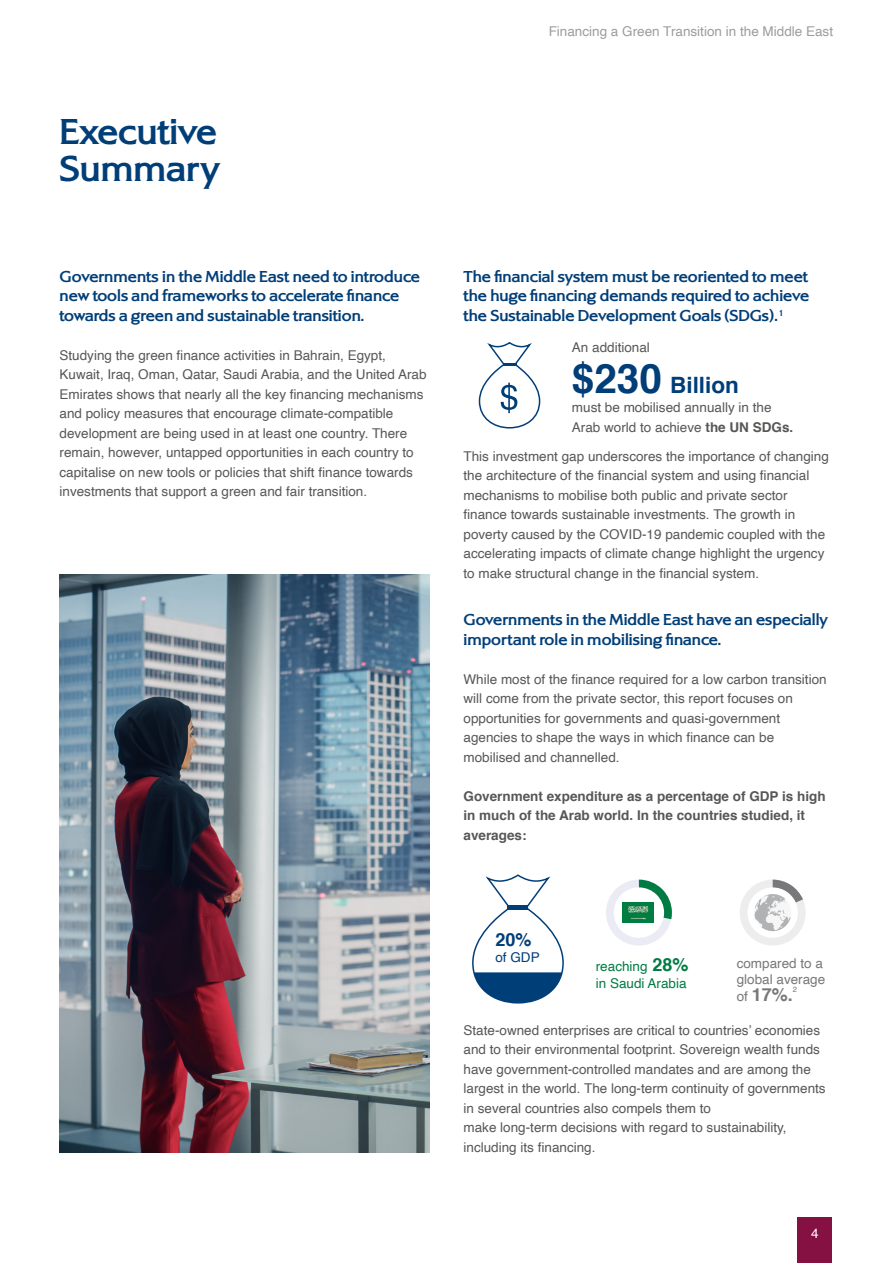
<style>
.page{position:relative;width:893px;height:1263px;background:#fff}
.page>*{position:absolute;margin:0;border:0;box-sizing:border-box;transform-origin:0 0}
.t1{font:700 37.5px/37.5px "Alexon RR";color:#003e78}
.t2{font:700 22.5px "Helvetica";color:#003e78}
.t3{font:700 18px "Helvetica";color:#78777a}
.t4{font:700 18px "Helvetica";color:#003e78}
.t5{font:700 16.5px/19.5px "Alexon RR";color:#003e78}
.t6{font:13.5px/19.5px "Helvetica";color:#575756}
.t7{font:700 13.5px/19.5px "Helvetica";color:#575756}
.t8{font:13.5px "Helvetica";color:#9d9d9c}
.t9{font:13.5px/16.5px "Helvetica";color:#007c42}
.t10{font:13.5px/16.5px "Helvetica";color:#78777a}
.t11{font:13.5px "Helvetica";color:#003e78}
.t12{font:13.5px "Helvetica";color:#fff}
.t13{font:7.5px "Helvetica";color:#78777a}
.s1{font-size:40.5px}
.s2{font-weight:700}
.s3{font-weight:700;font-size:18px}
.s4{font-weight:400;font-size:13.5px}
</style>
<div class="page">
<div style="left:798px;top:1217px;width:34px;height:46px;background:#841142"></div>
<svg style="left:472px;top:874px;width:92px;height:130px"></svg>
<hr style="left:508px;top:905px;width:20px;height:4px;background:#003e78">
<svg style="left:606px;top:879px;width:66px;height:66px"></svg>
<img style="left:623px;top:902px;width:30px;height:21px">
<svg style="left:740px;top:879px;width:66px;height:66px"></svg>
<svg style="left:478px;top:342px;width:63px;height:87px"></svg>
<img style="left:60px;top:575px;width:369px;height:577px">
<h1 class="t1" style="left:60px;top:113px;width:162px">Executive<br>Summary</h1>
<p class="t5" style="left:60px;top:266px;width:362px">Governments in the Middle East need to introduce new tools and frameworks to accelerate finance towards a green and sustainable transition.</p>
<p class="t6" style="left:60px;top:345px;width:368px">Studying the green finance activities in Bahrain, Egypt, Kuwait, Iraq, Oman, Qatar, Saudi Arabia, and the United Arab Emirates shows that nearly all the key financing mechanisms and policy measures that encourage climate-compatible development are being used in at least one country. There remain, however, untapped opportunities in each country to capitalise on new tools or policies that shift finance towards investments that support a green and fair transition.</p>
<p class="t8" style="left:549px;top:20px;width:286px">Financing a Green Transition in the Middle East</p>
<p class="t5" style="left:463px;top:266px;width:347px;text-align:justify">The financial system must be reoriented to meet the huge financing demands required to achieve the Sustainable Development Goals (SDGs).<sup>1</sup></p>
<p class="t6" style="left:572px;top:338px;width:80px">An additional</p>
<h2 class="t2" style="left:572px;top:366px;width:168px"><span class="s1">$230</span> Billion</h2>
<p class="t6" style="left:572px;top:398px;width:223px">must be mobilised annually in the<br>Arab world to achieve <span class="s2">the UN SDGs.</span></p>
<p class="t6" style="left:463px;top:447px;width:367px">This investment gap underscores the importance of changing the architecture of the financial system and using financial mechanisms to mobilise both public and private sector finance towards sustainable investments. The growth in poverty caused by the COVID-19 pandemic coupled with the accelerating impacts of climate change highlight the urgency to make structural change in the financial system.</p>
<p class="t5" style="left:463px;top:610px;width:366px">Governments in the Middle East have an especially important role in mobilising finance.</p>
<p class="t6" style="left:463px;top:670px;width:365px">While most of the finance required for a low carbon transition will come from the private sector, this report focuses on opportunities for governments and quasi-government agencies to shape the ways in which finance can be mobilised and channelled.</p>
<p class="t7" style="left:463px;top:786px;width:364px">Government expenditure as a percentage of GDP is high in much of the Arab world. In the countries studied, it averages:</p>
<h3 class="t4" style="left:495px;top:925px;width:38px">20%</h3>
<p class="t11" style="left:495px;top:947px;width:46px">of GDP</p>
<p class="t9" style="left:596px;top:959px;width:94px">reaching <span class="s3">28% </span>in Saudi Arabia</p>
<p class="t10" style="left:737px;top:955px;width:90px">compared to a global average</p>
<h3 class="t3" style="left:737px;top:980px;width:58px"><span class="s4">of</span> 17%.</h3>
<p class="t13" style="left:793px;top:983px;width:6px">2</p>
<p class="t6" style="left:463px;top:1021px;width:364px">State-owned enterprises are critical to countries’ economies and to their environmental footprint. Sovereign wealth funds have government-controlled mandates and are among the largest in the world. The long-term continuity of governments in several countries also compels them to<br>make long-term decisions with regard to sustainability, including its financing.</p>
<p class="t12" style="left:811px;top:1223px;width:9px">4</p>
</div>
